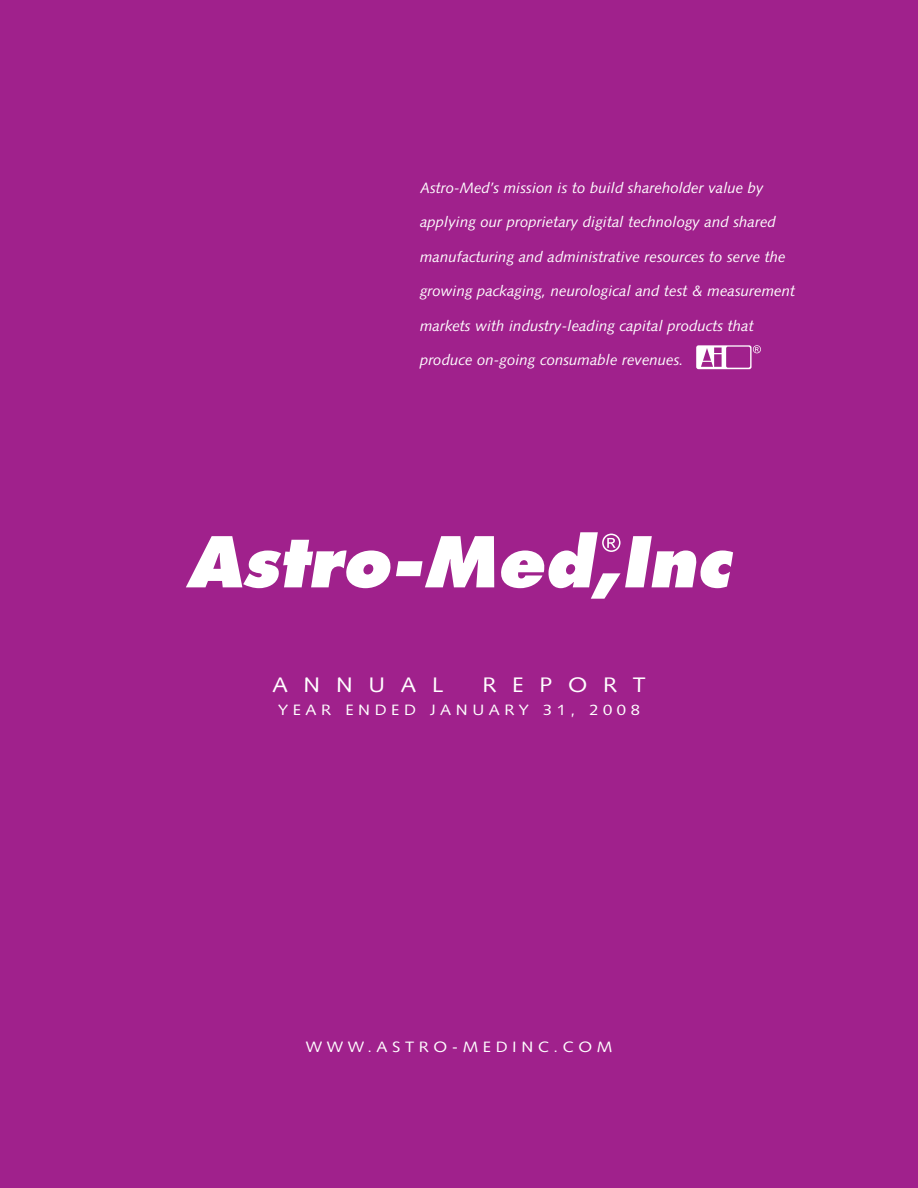
<style>
.page{position:relative;width:918px;height:1188px;background:#a0218c}
.page>*{position:absolute;margin:0;border:0;box-sizing:border-box;transform-origin:0 0}
.t1{font:21px "Syntax";letter-spacing:.685em;color:#fff;scale:1.1 1}
.t2{font:italic 15px "Syntax";color:#fff}
.t3{font:15px "Syntax";letter-spacing:.28em;color:#fff;scale:1.1 1}
</style>
<div class="page">
<svg style="left:186px;top:532px;width:547px;height:67px"></svg>
<svg style="left:696px;top:345px;width:65px;height:24px"></svg>
<p class="t2" style="left:420px;top:182px;width:345px">Astro-Med’s mission is to build shareholder value by</p>
<p class="t2" style="left:420px;top:216px;width:357px">applying our proprietary digital technology and shared</p>
<p class="t2" style="left:420px;top:251px;width:367px">manufacturing and administrative resources to serve the</p>
<p class="t2" style="left:420px;top:285px;width:377px">growing packaging, neurological and test &amp; measurement</p>
<p class="t2" style="left:420px;top:320px;width:335px">markets with industry-leading capital products that</p>
<p class="t2" style="left:420px;top:354px;width:265px">produce on-going consumable revenues.</p>
<h1 class="t1" style="left:272px;top:676px;width:157px">ANNUAL</h1>
<h1 class="t1" style="left:482px;top:676px;width:150px">REPORT</h1>
<p class="t3" style="left:278px;top:704px;width:330px">YEAR ENDED JANUARY 31, 2008</p>
<p class="t3" style="left:306px;top:1041px;width:280px">WWW.ASTRO-MEDINC.COM</p>
</div>
